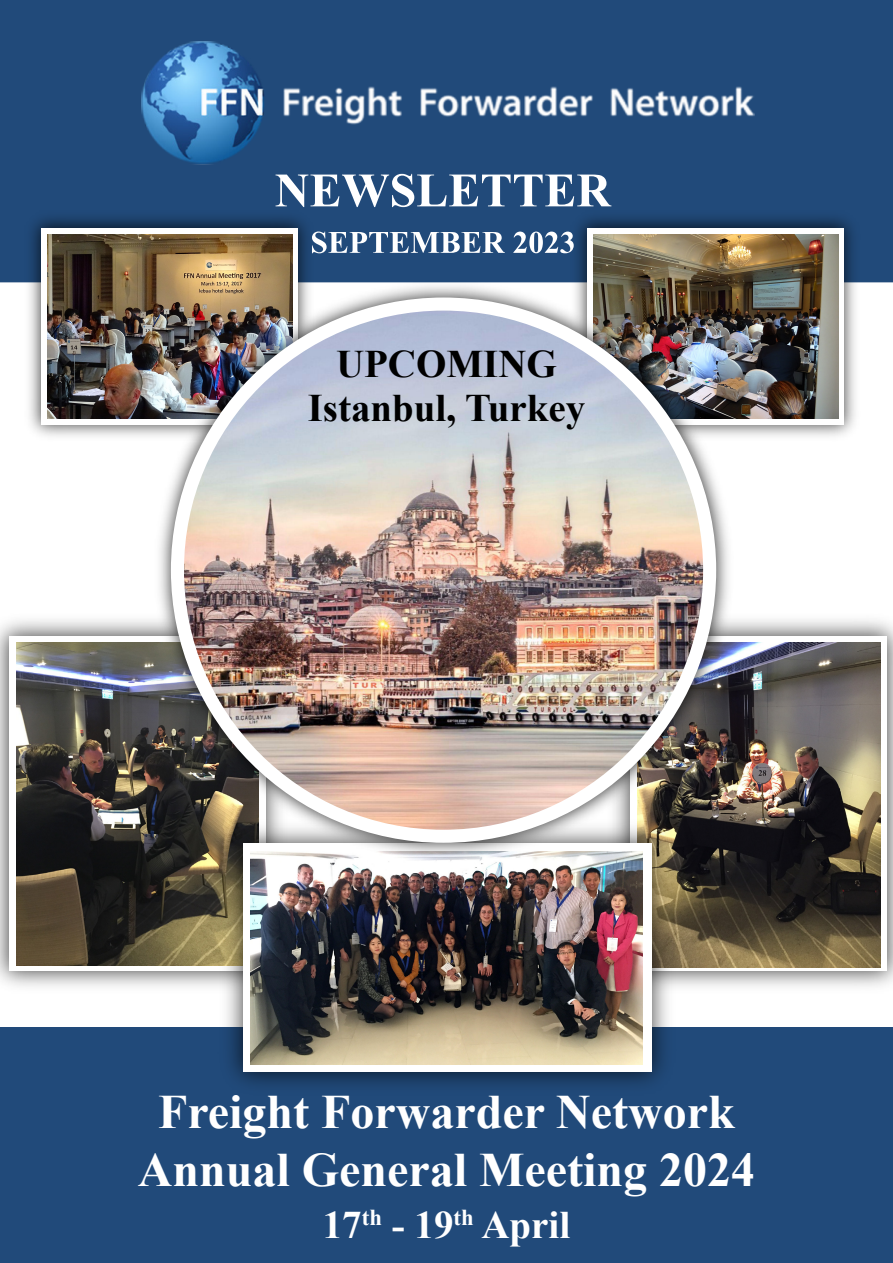
<style>
.page{position:relative;width:893px;height:1263px;background:#fff}
.page>*{position:absolute;margin:0;border:0;box-sizing:border-box;transform-origin:0 0}
.t1{font:700 48px/57.6px "Times New Roman";color:#fff;text-align:center}
.t2{font:700 39px/43.5px "Times New Roman";color:#000;text-align:center}
.t3{font:700 39px "Times New Roman";color:#fff}
</style>
<div class="page">
<div style="left:0;top:0;width:893px;height:282px;background:#214a7a"></div>
<img style="left:19px;top:206px;width:302px;height:231px">
<div style="left:42px;top:228px;width:256px;height:196px;background:#fff"></div>
<img style="left:0;top:619px;width:212px;height:368px">
<div style="left:9px;top:637px;width:256px;height:334px;background:#fff"></div>
<img style="left:565px;top:206px;width:302px;height:231px">
<div style="left:588px;top:228px;width:256px;height:196px;background:#fff"></div>
<div style="left:0;top:1027px;width:893px;height:236px;background:#214a7a"></div>
<img style="left:131px;top:32px;width:630px;height:141px">
<img style="left:594px;top:235px;width:245px;height:184px">
<img style="left:48px;top:235px;width:245px;height:184px">
<img style="left:683px;top:643px;width:198px;height:324px">
<img style="left:16px;top:643px;width:196px;height:323px">
<svg style="left:276px;top:174px;width:335px;height:33px"></svg>
<svg style="left:312px;top:232px;width:193px;height:21px"></svg>
<svg style="left:513px;top:232px;width:61px;height:21px"></svg>
<img style="left:212px;top:865px;width:471px;height:238px">
<div style="left:243px;top:843px;width:408px;height:229px;background:#fff"></div>
<img style="left:250px;top:865px;width:392px;height:199px">
<img style="left:148px;top:274px;width:591px;height:591px">
<div style="left:171px;top:297px;width:545px;height:546px;background:#fff;border-radius:50%"></div>
<img style="left:184px;top:311px;width:519px;height:519px;border-radius:260px">
<p class="t2" style="left:308px;top:341px;width:279px">UPCOMING<br>Istanbul, Turkey</p>
<p class="t1" style="left:138px;top:1082px;width:619px">Freight Forwarder Network<br>Annual General Meeting 2024</p>
<p class="t3" style="left:323px;top:1197px;width:249px">17<sup>th</sup> - 19<sup>th</sup> April</p>
</div>
